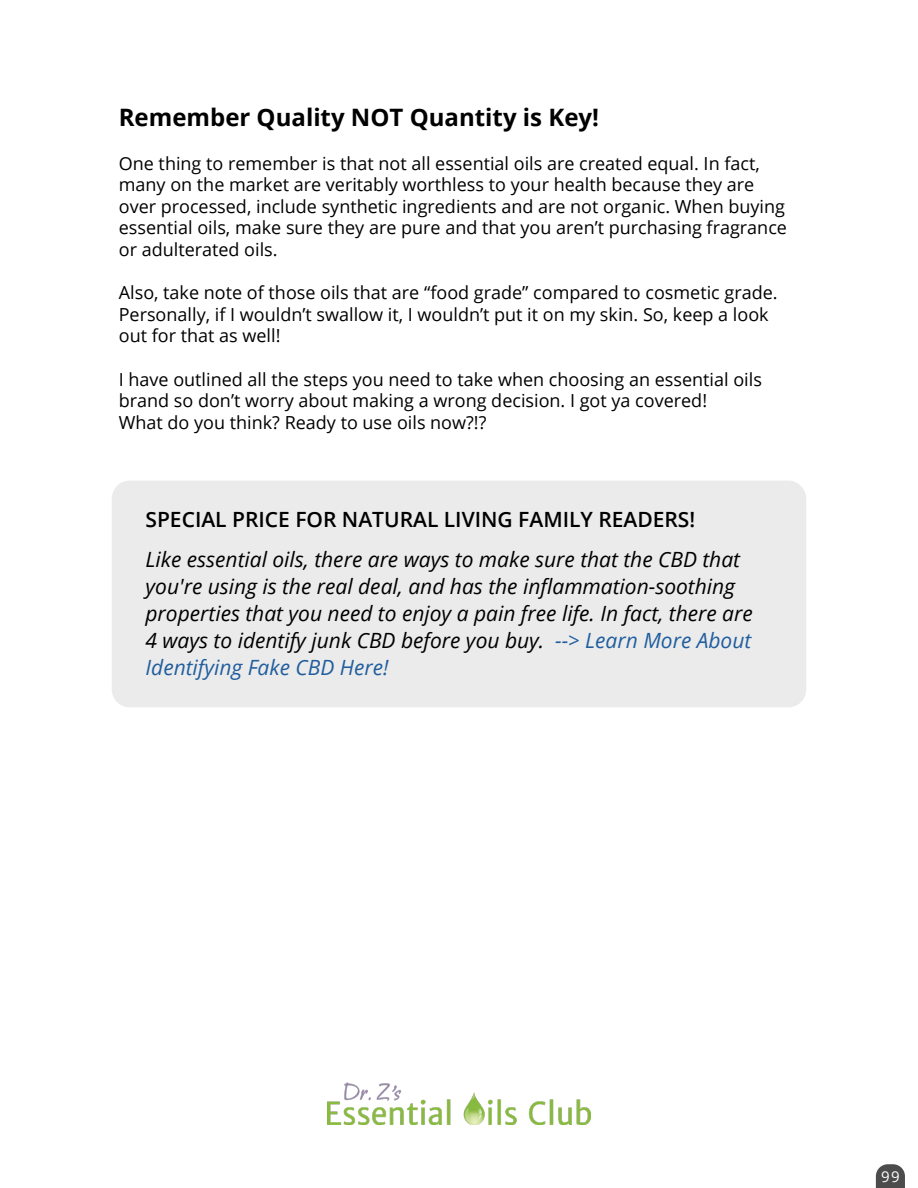
<style>
.page{position:relative;width:918px;height:1188px;background:#fff}
.page>*{position:absolute;margin:0;border:0;box-sizing:border-box;transform-origin:0 0}
.t1{font:700 24px "Open Sans";color:#000}
.t2{font:italic 21px/27px "Open Sans";color:#000}
.t3{font:600 21px "Open Sans";color:#000}
.t4{font:18px/21.6px "Open Sans";color:#000}
.t5{font:15px "Open Sans";color:#fff}
.s1{color:#215e9e}
</style>
<div class="page">
<svg style="left:876px;top:1164px;width:29px;height:24px"></svg>
<img style="left:327px;top:1082px;width:264px;height:42px">
<div style="left:112px;top:481px;width:694px;height:226px;background:#ebebeb;border-radius:18px"></div>
<h1 class="t1" style="left:119px;top:101px;width:482px">Remember Quality NOT Quantity is Key!</h1>
<p class="t4" style="left:119px;top:152px;width:670px">One thing to remember is that not all essential oils are created equal. In fact, many on the market are veritably worthless to your health because they are over processed, include synthetic ingredients and are not organic. When buying essential oils, make sure they are pure and that you aren’t purchasing fragrance or adulterated oils.</p>
<p class="t4" style="left:119px;top:281px;width:660px">Also, take note of those oils that are “food grade” compared to cosmetic grade.<br>Personally, if I wouldn’t swallow it, I wouldn’t put it on my skin. So, keep a look out for that as well!</p>
<p class="t4" style="left:119px;top:368px;width:645px">I have outlined all the steps you need to take when choosing an essential oils brand so don’t worry about making a wrong decision. I got ya covered!<br>What do you think? Ready to use oils now?!?</p>
<p class="t3" style="left:146px;top:505px;width:551px">SPECIAL PRICE FOR NATURAL LIVING FAMILY READERS!</p>
<p class="t2" style="left:146px;top:546px;width:609px">Like essential oils, there are ways to make sure that the CBD that you're using is the real deal, and has the inflammation-soothing properties that you need to enjoy a pain free life. In fact, there are 4 ways to identify junk CBD before you buy. <span class="s1">--&gt; Learn More About Identifying Fake CBD Here!</span></p>
<p class="t5" style="left:881px;top:1167px;width:20px">99</p>
</div>
